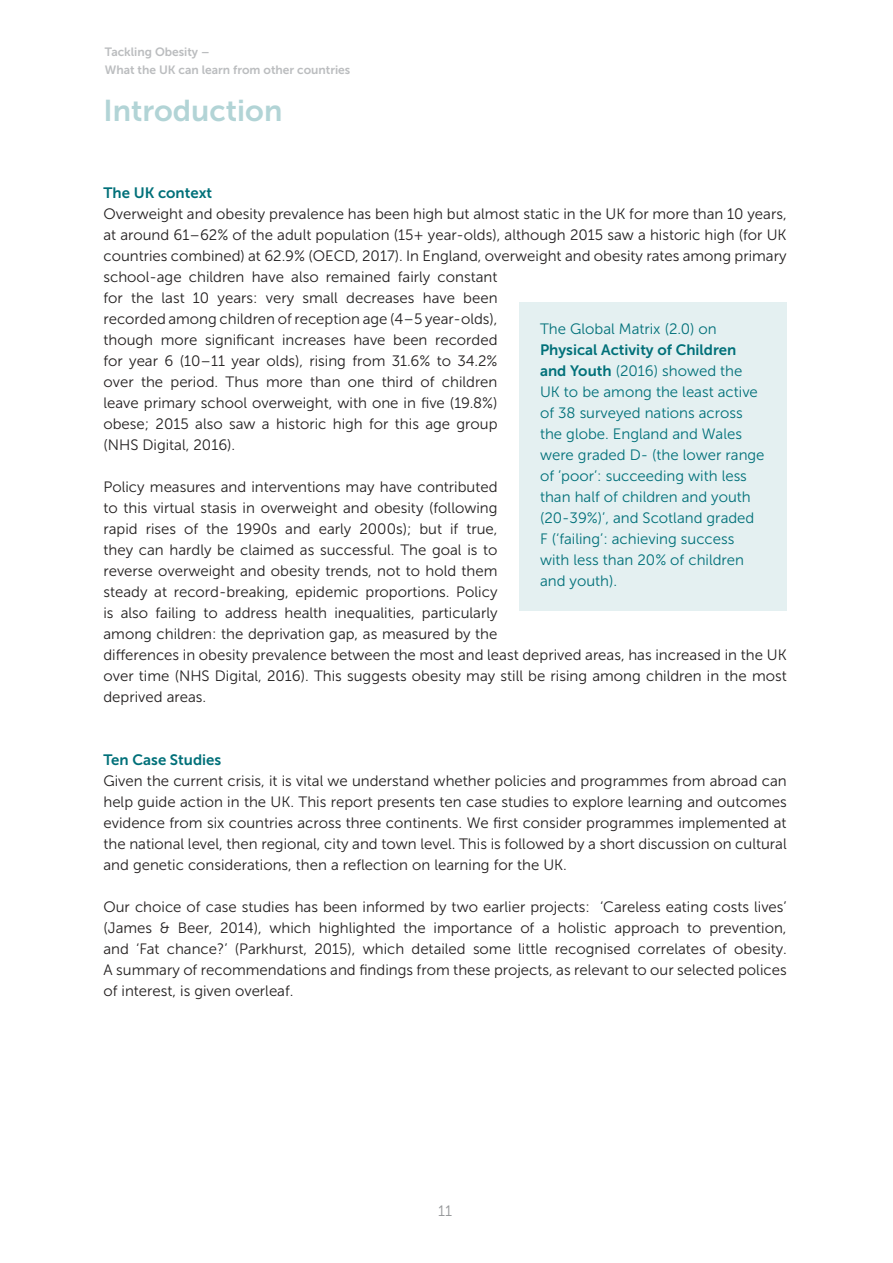
<style>
.page{position:relative;width:893px;height:1263px;background:#fff}
.page>*{position:absolute;margin:0;border:0;box-sizing:border-box;transform-origin:0 0}
.t1{font:30px "Museo Sans 700";color:#b2d4d6}
.t2{font:15px/21px "Museo Sans 300";color:#221f1f}
.t3{font:15px/21px "Museo Sans 300";color:#007079}
.t4{font:15px "Museo Sans 700";color:#007079}
.t5{font:15px "Museo Sans 300";color:#939597}
.t6{font:12px/18px "Museo Sans 700";color:#bbbdbf}
.s1{font-family:"Museo Sans 700"}
</style>
<div class="page">
<div style="left:519px;top:302px;width:268px;height:308px;background:#e4f0f1"></div>
<p class="t6" style="left:105px;top:44px;width:247px">Tackling Obesity –<br>What the UK can learn from other countries</p>
<h1 class="t1" style="left:103px;top:99px;width:180px">Introduction</h1>
<p class="t4" style="left:103px;top:187px;width:110px">The UK context</p>
<p class="t2" style="left:103px;top:204px;width:685px">Overweight and obesity prevalence has been high but almost static in the UK for more than 10 years, at around 61–62% of the adult population (15+ year-olds), although 2015 saw a historic high (for UK countries combined) at 62.9% (OECD, 2017). In England, overweight and obesity rates among primary school-age children have also remained fairly constant<br>for the last 10 years: very small decreases have been<br>recorded among children of reception age (4–5 year-olds),<br>though more significant increases have been recorded<br>for year 6 (10–11 year olds), rising from 31.6% to 34.2%<br>over the period. Thus more than one third of children<br>leave primary school overweight, with one in five (19.8%)<br>obese; 2015 also saw a historic high for this age group<br>(NHS Digital, 2016).</p>
<p class="t2" style="left:103px;top:477px;width:685px">Policy measures and interventions may have contributed<br>to this virtual stasis in overweight and obesity (following<br>rapid rises of the 1990s and early 2000s); but if true,<br>they can hardly be claimed as successful. The goal is to<br>reverse overweight and obesity trends, not to hold them<br>steady at record-breaking, epidemic proportions. Policy<br>is also failing to address health inequalities, particularly<br>among children: the deprivation gap, as measured by the<br>differences in obesity prevalence between the most and least deprived areas, has increased in the UK over time (NHS Digital, 2016). This suggests obesity may still be rising among children in the most deprived areas.</p>
<p class="t3" style="left:540px;top:319px;width:178px">The Global Matrix (2.0) on</p>
<p class="t4" style="left:540px;top:344px;width:198px">Physical Activity of Children</p>
<p class="t3" style="left:540px;top:361px;width:226px"><span class="s1">and Youth</span> (2016) showed the<br>UK to be among the least active of 38 surveyed nations across the globe. England and Wales were graded D- (the lower range of ’poor’: succeeding with less than half of children and youth (20-39%)’, and Scotland graded<br>F (‘failing’: achieving success with less than 20% of children and youth).</p>
<p class="t4" style="left:103px;top:754px;width:119px">Ten Case Studies</p>
<p class="t2" style="left:103px;top:771px;width:685px;text-align:justify">Given the current crisis, it is vital we understand whether policies and programmes from abroad can help guide action in the UK. This report presents ten case studies to explore learning and outcomes evidence from six countries across three continents. We first consider programmes implemented at the national level, then regional, city and town level. This is followed by a short discussion on cultural and genetic considerations, then a reflection on learning for the UK.</p>
<p class="t2" style="left:103px;top:897px;width:685px;text-align:justify">Our choice of case studies has been informed by two earlier projects: ‘Careless eating costs lives’ (James &amp; Beer, 2014), which highlighted the importance of a holistic approach to prevention, and ‘Fat chance?’ (Parkhurst, 2015), which detailed some little recognised correlates of obesity.<br>A summary of recommendations and findings from these projects, as relevant to our selected polices of interest, is given overleaf.</p>
<p class="t5" style="left:438px;top:1204px;width:15px">11</p>
</div>
